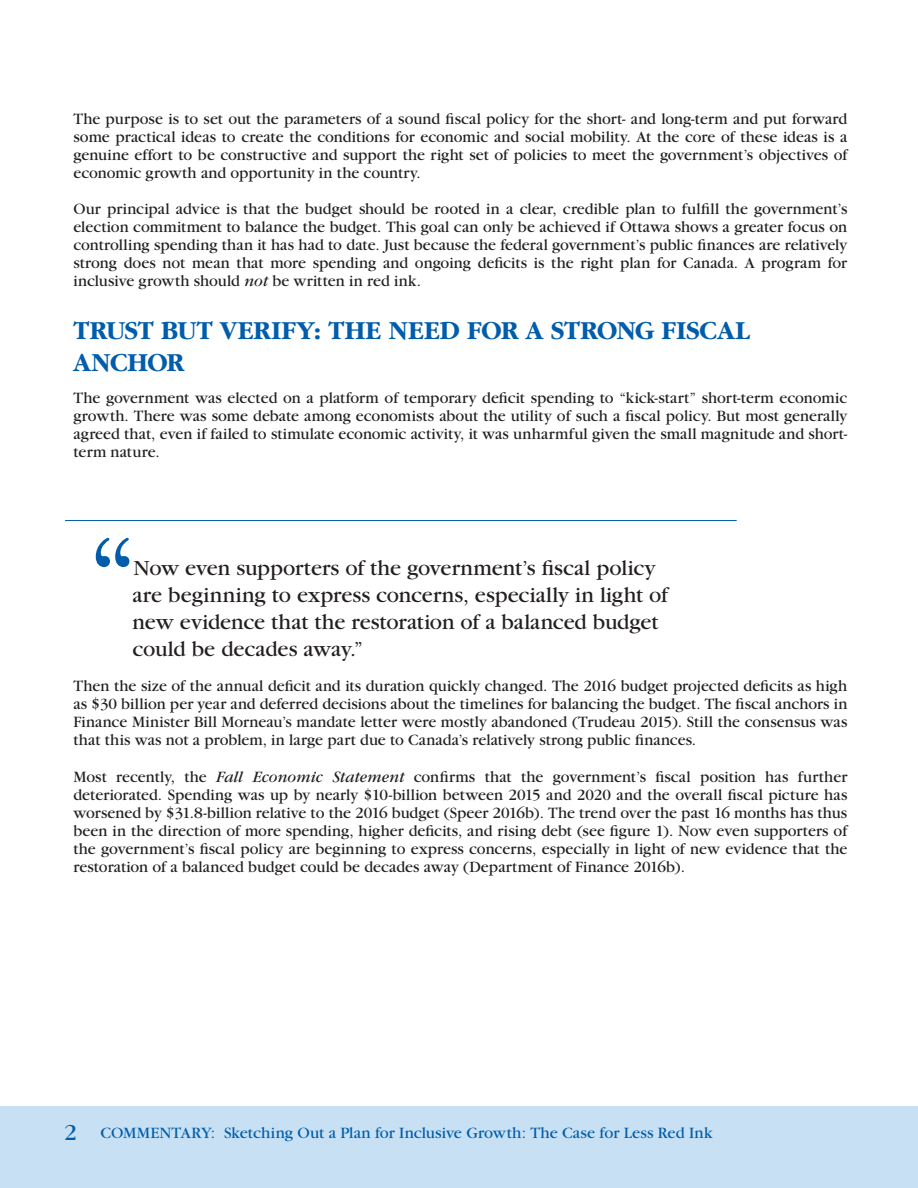
<style>
.page{position:relative;width:918px;height:1188px;background:#fff}
.page>*{position:absolute;margin:0;border:0;box-sizing:border-box;transform-origin:0 0}
.t1{font:130.5px "Garamond";color:#015dab}
.t2{font:700 27px/32.4px "Garamond";letter-spacing:-.005em;color:#015dab}
.t3{font:22.5px/27px "Garamond";letter-spacing:-.005em;color:#231f20}
.t4{font:16.5px/18px "Garamond";color:#231f20;text-align:justify}
.t5{font:16.5px "Garamond";color:#015dab}
.s1{font-style:italic}
.s2{font-size:24px}
</style>
<div class="page">
<div style="left:0;top:1106px;width:918px;height:82px;background:#c7e0f3"></div>
<hr style="left:65px;top:520px;width:672px;height:1px;background:#015dab">
<p class="t4" style="left:74px;top:110px;width:775px">The purpose is to set out the parameters of a sound fiscal policy for the short- and long-term and put forward some practical ideas to create the conditions for economic and social mobility. At the core of these ideas is a genuine effort to be constructive and support the right set of policies to meet the government’s objectives of economic growth and opportunity in the country.</p>
<p class="t4" style="left:74px;top:200px;width:775px">Our principal advice is that the budget should be rooted in a clear, credible plan to fulfill the government’s election commitment to balance the budget. This goal can only be achieved if Ottawa shows a greater focus on controlling spending than it has had to date. Just because the federal government’s public finances are relatively strong does not mean that more spending and ongoing deficits is the right plan for Canada. A program for inclusive growth should <span class="s1">not</span> be written in red ink.</p>
<h2 class="t2" style="left:74px;top:315px;width:678px">TRUST BUT VERIFY: THE NEED FOR A STRONG FISCAL<br>ANCHOR</h2>
<p class="t4" style="left:74px;top:389px;width:775px">The government was elected on a platform of temporary deficit spending to “kick-start” short-term economic growth. There was some debate among economists about the utility of such a fiscal policy. But most generally agreed that, even if failed to stimulate economic activity, it was unharmful given the small magnitude and short&shy;term nature.</p>
<h1 class="t1" style="left:85px;top:511px;width:56px">“</h1>
<h3 class="t3" style="left:133px;top:555px;width:537px">Now even supporters of the government’s fiscal policy are beginning to express concerns, especially in light of new evidence that the restoration of a balanced budget could be decades away.”</h3>
<p class="t4" style="left:74px;top:677px;width:775px">Then the size of the annual deficit and its duration quickly changed. The 2016 budget projected deficits as high as $30 billion per year and deferred decisions about the timelines for balancing the budget. The fiscal anchors in Finance Minister Bill Morneau’s mandate letter were mostly abandoned (Trudeau 2015). Still the consensus was that this was not a problem, in large part due to Canada’s relatively strong public finances.</p>
<p class="t4" style="left:74px;top:768px;width:775px">Most recently, the <span class="s1">Fall Economic Statement</span> confirms that the government’s fiscal position has further deteriorated. Spending was up by nearly $10-billion between 2015 and 2020 and the overall fiscal picture has worsened by $31.8-billion relative to the 2016 budget (Speer 2016b). The trend over the past 16 months has thus been in the direction of more spending, higher deficits, and rising debt (see figure 1). Now even supporters of the government’s fiscal policy are beginning to express concerns, especially in light of new evidence that the restoration of a balanced budget could be decades away (Department of Finance 2016b).</p>
<p class="t5" style="left:64px;top:1125px;width:650px"><span class="s2">2</span> Commentary: Sketching Out a Plan for Inclusive Growth: The Case for Less Red Ink</p>
</div>
